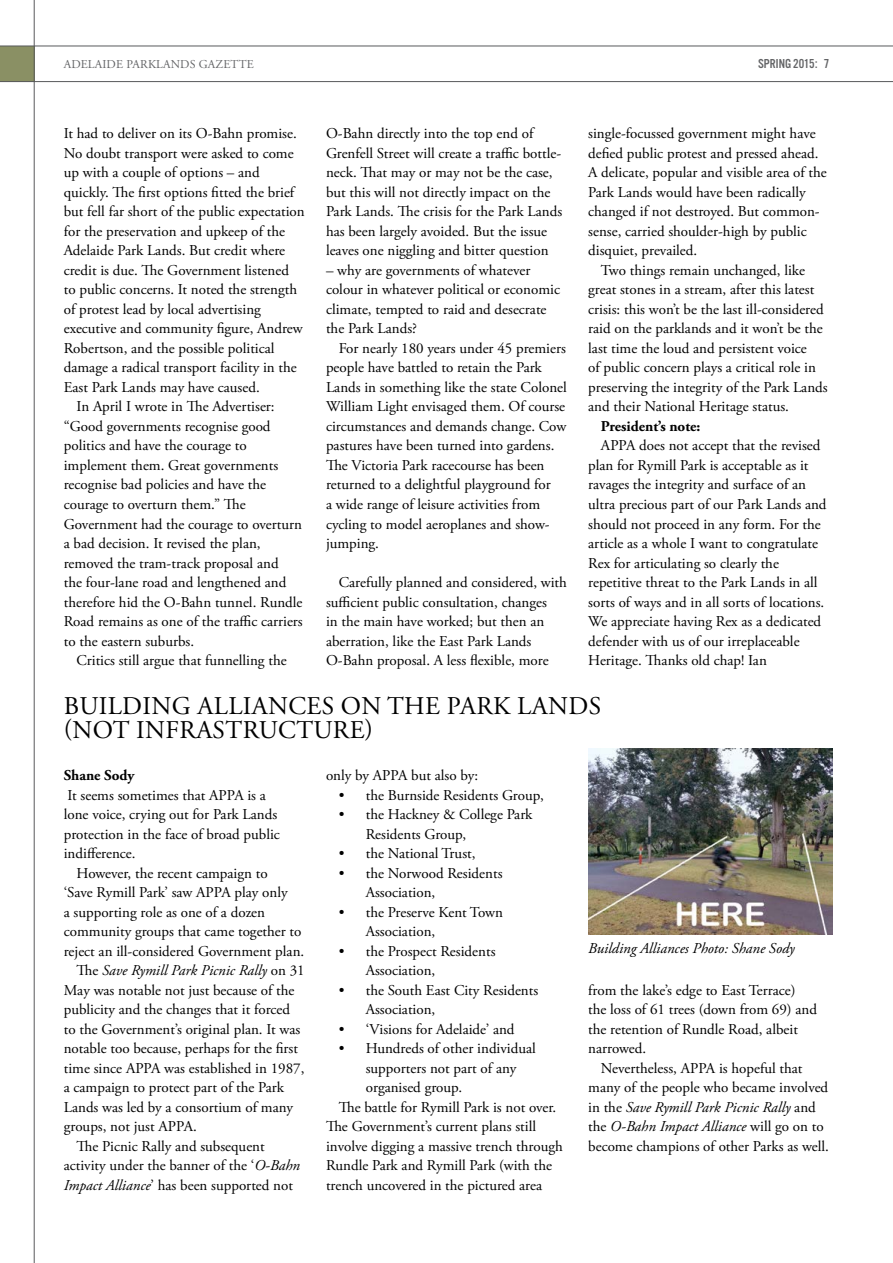
<style>
.page{position:relative;width:893px;height:1263px;background:#fff}
.page>*{position:absolute;margin:0;border:0;box-sizing:border-box;transform-origin:0 0}
.t1{font:25.5px/24px "Adobe Garamond Pro";letter-spacing:.015em;color:#000}
.t2{font:15px/19.5px "Adobe Garamond Pro";color:#000}
.t3{font:italic 15px "Adobe Garamond Pro";color:#000}
.t4{font:700 15px "Adobe Garamond Pro";color:#000}
.t5{font:13.5px "Alternate Got No 3 D";color:#636466}
.t6{font:12px "Adobe Garamond Pro";letter-spacing:.01em;color:#636466}
.s1{font-style:normal}
.s2{font-style:italic}
</style>
<div class="page">
<div style="left:0;top:46px;width:34px;height:36px;background:#8a9064"></div>
<hr style="left:34px;top:0;width:1px;height:1263px;background:#58595b">
<hr style="left:0;top:46px;width:893px;height:1px;background:#58595b">
<hr style="left:0;top:81px;width:893px;height:1px;background:#58595b">
<img style="left:588px;top:749px;width:244px;height:186px">
<p class="t6" style="left:64px;top:57px;width:191px">ADELAIDE PARKLANDS GAZETTE</p>
<p class="t5" style="left:758px;top:57px;width:72px">SPRING 2015: 7</p>
<p class="t2" style="left:64px;top:124px;width:235px">It had to deliver on its O-Bahn promise.</p>
<p class="t2" style="left:64px;top:144px;width:231px">No doubt transport were asked to come</p>
<p class="t2" style="left:64px;top:163px;width:197px">up with a couple of options – and</p>
<p class="t2" style="left:64px;top:183px;width:234px">quickly. The first options fitted the brief</p>
<p class="t2" style="left:64px;top:202px;width:242px">but fell far short of the public expectation</p>
<p class="t2" style="left:64px;top:222px;width:223px">for the preservation and upkeep of the</p>
<p class="t2" style="left:64px;top:241px;width:223px">Adelaide Park Lands. But credit where</p>
<p class="t2" style="left:64px;top:261px;width:227px">credit is due. The Government listened</p>
<p class="t2" style="left:64px;top:280px;width:235px">to public concerns. It noted the strength</p>
<p class="t2" style="left:64px;top:300px;width:199px">of protest lead by local advertising</p>
<p class="t2" style="left:64px;top:319px;width:241px">executive and community figure, Andrew</p>
<p class="t2" style="left:64px;top:339px;width:212px">Robertson, and the possible political</p>
<p class="t2" style="left:64px;top:358px;width:235px">damage a radical transport facility in the</p>
<p class="t2" style="left:64px;top:378px;width:197px">East Park Lands may have caused.</p>
<p class="t2" style="left:77px;top:397px;width:200px">In April I wrote in The Advertiser:</p>
<p class="t2" style="left:64px;top:417px;width:208px">“Good governments recognise good</p>
<p class="t2" style="left:64px;top:436px;width:184px">politics and have the courage to</p>
<p class="t2" style="left:64px;top:456px;width:216px">implement them. Great governments</p>
<p class="t2" style="left:64px;top:475px;width:204px">recognise bad policies and have the</p>
<p class="t2" style="left:64px;top:495px;width:184px">courage to overturn them.” The</p>
<p class="t2" style="left:64px;top:514px;width:240px">Government had the courage to overturn</p>
<p class="t2" style="left:64px;top:534px;width:198px">a bad decision. It revised the plan,</p>
<p class="t2" style="left:64px;top:553px;width:216px">removed the tram-track proposal and</p>
<p class="t2" style="left:64px;top:573px;width:224px">the four-lane road and lengthened and</p>
<p class="t2" style="left:64px;top:592px;width:240px">therefore hid the O-Bahn tunnel. Rundle</p>
<p class="t2" style="left:64px;top:612px;width:240px">Road remains as one of the traffic carriers</p>
<p class="t2" style="left:64px;top:631px;width:132px">to the eastern suburbs.</p>
<p class="t2" style="left:77px;top:651px;width:212px">Critics still argue that funnelling the</p>
<p class="t2" style="left:326px;top:124px;width:238px">O-Bahn directly into the top end of Grenfell Street will create a traffic bottle&shy;neck. That may or may not be the case, but this will not directly impact on the Park Lands. The crisis for the Park Lands has been largely avoided. But the issue leaves one niggling and bitter question</p>
<p class="t2" style="left:326px;top:261px;width:235px">– why are governments of whatever colour in whatever political or economic climate, tempted to raid and desecrate the Park Lands?</p>
<p class="t2" style="left:326px;top:339px;width:242px;text-indent:13px">For nearly 180 years under 45 premiers people have battled to retain the Park Lands in something like the state Colonel William Light envisaged them. Of course circumstances and demands change. Cow pastures have been turned into gardens.<br>The Victoria Park racecourse has been returned to a delightful playground for<br>a wide range of leisure activities from cycling to model aeroplanes and show&shy;jumping.</p>
<p class="t2" style="left:326px;top:573px;width:242px;text-indent:13px">Carefully planned and considered, with sufficient public consultation, changes<br>in the main have worked; but then an aberration, like the East Park Lands O-Bahn proposal. A less flexible, more</p>
<p class="t2" style="left:588px;top:124px;width:240px">single-focussed government might have defied public protest and pressed ahead.<br>A delicate, popular and visible area of the Park Lands would have been radically changed if not destroyed. But common&shy;sense, carried shoulder-high by public disquiet, prevailed.</p>
<p class="t2" style="left:588px;top:261px;width:241px;text-indent:13px">Two things remain unchanged, like great stones in a stream, after this latest crisis: this won’t be the last ill-considered raid on the parklands and it won’t be the last time the loud and persistent voice<br>of public concern plays a critical role in preserving the integrity of the Park Lands and their National Heritage status.</p>
<p class="t4" style="left:601px;top:417px;width:101px">President’s note:</p>
<p class="t2" style="left:588px;top:436px;width:240px;text-indent:13px">APPA does not accept that the revised plan for Rymill Park is acceptable as it ravages the integrity and surface of an ultra precious part of our Park Lands and should not proceed in any form. For the article as a whole I want to congratulate Rex for articulating so clearly the repetitive threat to the Park Lands in all sorts of ways and in all sorts of locations.<br>We appreciate having Rex as a dedicated defender with us of our irreplaceable Heritage. Thanks old chap! Ian</p>
<h1 class="t1" style="left:64px;top:695px;width:539px">BUILDING ALLIANCES ON THE PARK LANDS (NOT INFRASTRUCTURE)</h1>
<p class="t4" style="left:64px;top:766px;width:72px">Shane Sody</p>
<p class="t2" style="left:64px;top:785px;width:218px">It seems sometimes that APPA is a lone voice, crying out for Park Lands protection in the face of broad public indifference.</p>
<p class="t2" style="left:77px;top:863px;width:193px">However, the recent campaign to</p>
<p class="t2" style="left:64px;top:883px;width:225px">‘Save Rymill Park’ saw APPA play only</p>
<p class="t2" style="left:64px;top:902px;width:203px">a supporting role as one of a dozen</p>
<p class="t2" style="left:64px;top:922px;width:239px">community groups that came together to</p>
<p class="t2" style="left:64px;top:941px;width:242px">reject an ill-considered Government plan.</p>
<p class="t3" style="left:77px;top:961px;width:230px"><span class="s1">The</span> Save Rymill Park Picnic Rally <span class="s1">on 31</span></p>
<p class="t2" style="left:64px;top:980px;width:232px">May was notable not just because of the</p>
<p class="t2" style="left:64px;top:1000px;width:228px">publicity and the changes that it forced</p>
<p class="t2" style="left:64px;top:1019px;width:238px">to the Government’s original plan. It was</p>
<p class="t2" style="left:64px;top:1039px;width:236px">notable too because, perhaps for the first</p>
<p class="t2" style="left:64px;top:1058px;width:242px">time since APPA was established in 1987,</p>
<p class="t2" style="left:64px;top:1078px;width:222px">a campaign to protect part of the Park</p>
<p class="t2" style="left:64px;top:1097px;width:231px">Lands was led by a consortium of many</p>
<p class="t2" style="left:64px;top:1117px;width:135px">groups, not just APPA.</p>
<p class="t2" style="left:77px;top:1136px;width:190px">The Picnic Rally and subsequent</p>
<p class="t2" style="left:64px;top:1156px;width:238px">activity under the banner of the ‘<span class="s2">O-Bahn</span></p>
<p class="t2" style="left:64px;top:1175px;width:231px"><span class="s2">Impact Alliance</span>’ has been supported not</p>
<p class="t2" style="left:326px;top:766px;width:154px">only by APPA but also by:</p>
<p class="t2" style="left:339px;top:785px;width:207px">• the Burnside Residents Group,</p>
<p class="t2" style="left:366px;top:805px;width:169px;text-indent:-27px">• the Hackney &amp; College Park<br>Residents Group,</p>
<p class="t2" style="left:339px;top:844px;width:138px">• the National Trust,</p>
<p class="t2" style="left:366px;top:863px;width:138px;text-indent:-27px">• the Norwood Residents<br>Association,</p>
<p class="t2" style="left:366px;top:902px;width:139px;text-indent:-27px">• the Preserve Kent Town<br>Association,</p>
<p class="t2" style="left:366px;top:941px;width:131px;text-indent:-27px">• the Prospect Residents<br>Association,</p>
<p class="t2" style="left:366px;top:980px;width:174px;text-indent:-27px">• the South East City Residents<br>Association,</p>
<p class="t2" style="left:339px;top:1019px;width:177px">• ‘Visions for Adelaide’ and</p>
<p class="t2" style="left:339px;top:1039px;width:199px">• Hundreds of other individual</p>
<p class="t2" style="left:366px;top:1058px;width:152px">supporters not part of any</p>
<p class="t2" style="left:366px;top:1078px;width:98px">organised group.</p>
<p class="t2" style="left:339px;top:1097px;width:219px">The battle for Rymill Park is not over.</p>
<p class="t2" style="left:326px;top:1117px;width:212px">The Government’s current plans still</p>
<p class="t2" style="left:326px;top:1136px;width:238px">involve digging a massive trench through</p>
<p class="t2" style="left:326px;top:1156px;width:227px">Rundle Park and Rymill Park (with the</p>
<p class="t2" style="left:326px;top:1175px;width:218px">trench uncovered in the pictured area</p>
<p class="t3" style="left:588px;top:939px;width:208px">Building Alliances Photo: Shane Sody</p>
<p class="t2" style="left:588px;top:980px;width:230px">from the lake’s edge to East Terrace) the loss of 61 trees (down from 69) and the retention of Rundle Road, albeit narrowed.</p>
<p class="t2" style="left:588px;top:1058px;width:242px;text-indent:13px">Nevertheless, APPA is hopeful that many of the people who became involved in the <span class="s2">Save Rymill Park Picnic Rally</span> and the <span class="s2">O-Bahn Impact Alliance</span> will go on to become champions of other Parks as well.</p>
</div>
